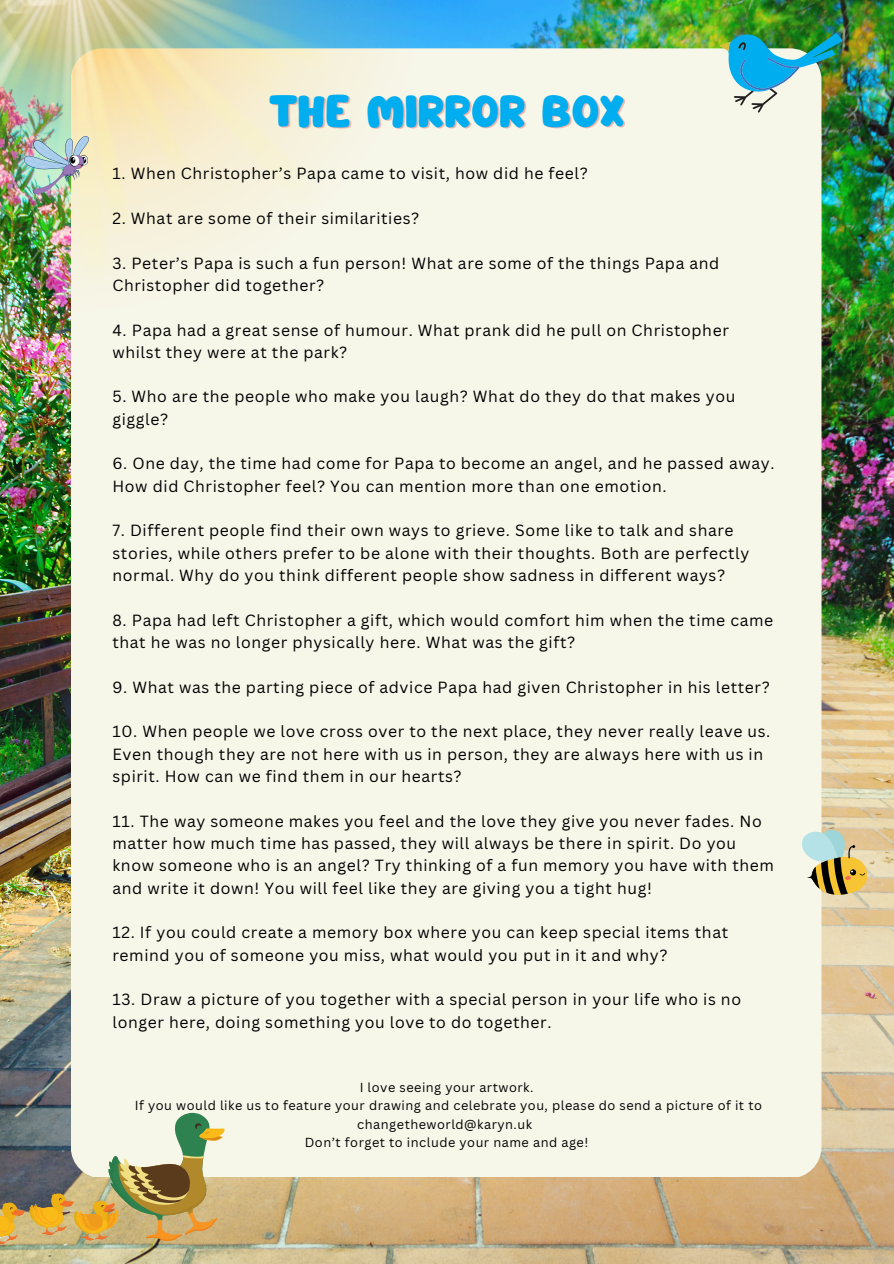
<style>
.page{position:relative;width:894px;height:1264px;background:#fff}
.page>*{position:absolute;margin:0;border:0;box-sizing:border-box;transform-origin:0 0}
.t1{font:39.6px "Mango";color:#00adee}
.t2{font:15.75px/22.4px "Canva Sans";letter-spacing:.04em;color:#000}
.t3{font:12.75px/18px "Canva Sans";letter-spacing:.04em;color:#000;text-align:center}
</style>
<div class="page">
<img style="left:0;top:0;width:893px;height:1263px">
<div style="left:71px;top:48px;width:750px;height:1129px;background:#f6f6e9;border-radius:31px"></div>
<svg style="left:0;top:1112px;width:227px;height:132px"></svg>
<img style="left:0;top:0;width:428px;height:312px">
<img style="left:719px;top:33px;width:123px;height:80px">
<svg style="left:802px;top:823px;width:64px;height:71px"></svg>
<img style="left:25px;top:136px;width:64px;height:58px">
<p class="t1" style="left:269px;top:94px;width:357px">THE MIRROR BOX</p>
<h1 class="t2" style="left:112px;top:162px;width:477px">1. When Christopher’s Papa came to visit, how did he feel?</h1>
<h2 class="t2" style="left:112px;top:206px;width:308px">2. What are some of their similarities?</h2>
<h2 class="t2" style="left:112px;top:251px;width:608px">3. Peter’s Papa is such a fun person! What are some of the things Papa and<br>Christopher did together?</h2>
<h2 class="t2" style="left:112px;top:318px;width:617px">4. Papa had a great sense of humour. What prank did he pull on Christopher whilst they were at the park?</h2>
<h2 class="t2" style="left:112px;top:385px;width:624px">5. Who are the people who make you laugh? What do they do that makes you giggle?</h2>
<h2 class="t2" style="left:112px;top:452px;width:663px">6. One day, the time had come for Papa to become an angel, and he passed away.<br>How did Christopher feel? You can mention more than one emotion.</h2>
<h2 class="t2" style="left:112px;top:519px;width:638px">7. Different people find their own ways to grieve. Some like to talk and share stories, while others prefer to be alone with their thoughts. Both are perfectly normal. Why do you think different people show sadness in different ways?</h2>
<h2 class="t2" style="left:112px;top:608px;width:662px">8. Papa had left Christopher a gift, which would comfort him when the time came that he was no longer physically here. What was the gift?</h2>
<h2 class="t2" style="left:112px;top:675px;width:658px">9. What was the parting piece of advice Papa had given Christopher in his letter?</h2>
<h2 class="t2" style="left:112px;top:720px;width:659px">10. When people we love cross over to the next place, they never really leave us.<br>Even though they are not here with us in person, they are always here with us in spirit. How can we find them in our hearts?</h2>
<h2 class="t2" style="left:112px;top:809px;width:663px">11. The way someone makes you feel and the love they give you never fades. No matter how much time has passed, they will always be there in spirit. Do you know someone who is an angel? Try thinking of a fun memory you have with them and write it down! You will feel like they are giving you a tight hug!</h2>
<h2 class="t2" style="left:112px;top:921px;width:617px">12. If you could create a memory box where you can keep special items that remind you of someone you miss, what would you put in it and why?</h2>
<h2 class="t2" style="left:112px;top:987px;width:630px">13. Draw a picture of you together with a special person in your life who is no longer here, doing something you love to do together.</h2>
<h2 class="t3" style="left:359px;top:1078px;width:175px">I love seeing your artwork.</h2>
<p class="t3" style="left:135px;top:1096px;width:628px">If you would like us to feature your drawing and celebrate you, please do send a picture of it to changetheworld@karyn.uk</p>
<p class="t3" style="left:305px;top:1132px;width:285px">Don’t forget to include your name and age!</p>
</div>
